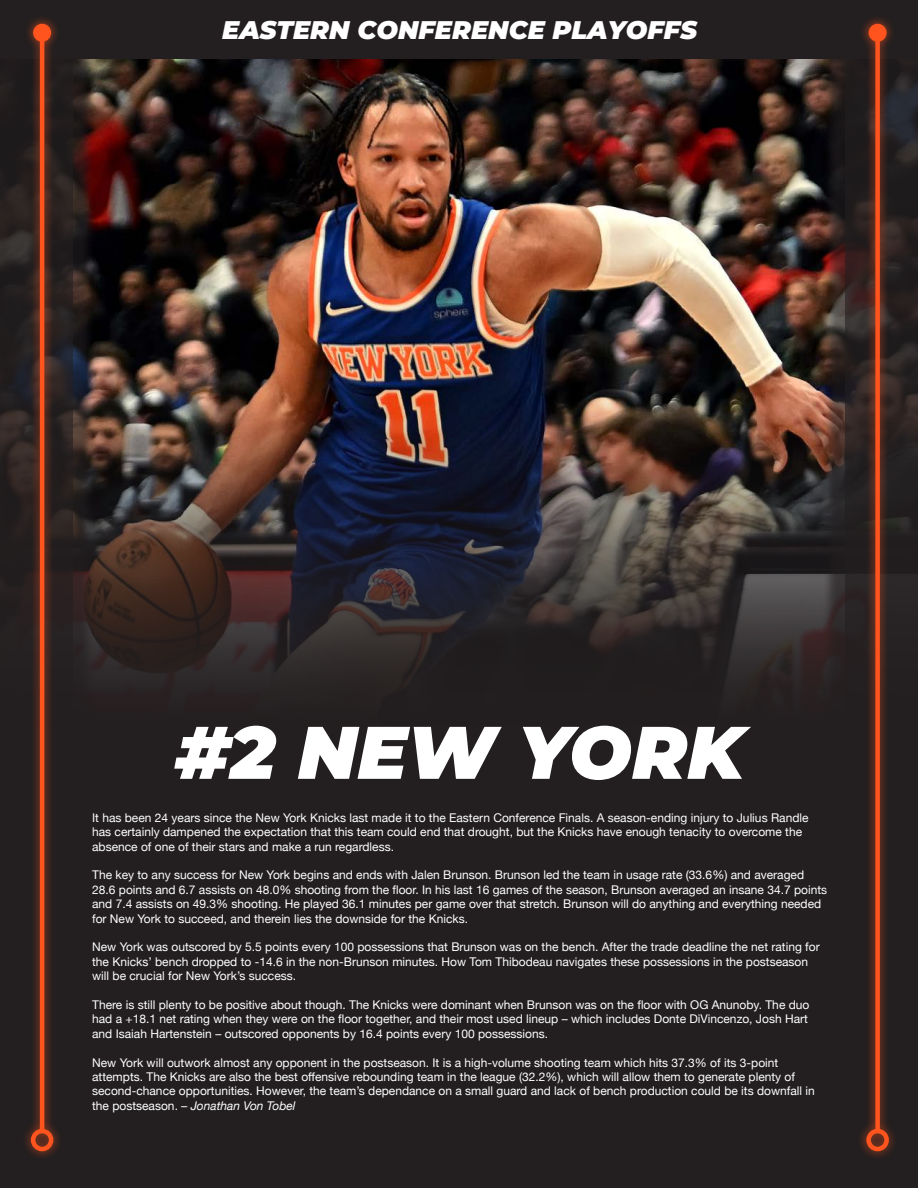
<style>
.page{position:relative;width:918px;height:1188px;background:#231f20}
.page>*{position:absolute;margin:0;border:0;box-sizing:border-box;transform-origin:0 0}
.Golfer_Name{font:italic 900 74.25px "Montserrat";color:#fff}
.Golfer_Name-2{font:italic 900 25.5px "Montserrat";color:#fff}
.t1{font:12px/14.4px "Helvetica Neue";color:#fff}
.s1{font-style:italic}
</style>
<div class="page">
<img style="left:96px;top:60px;width:726px;height:618px">
<div style="left:7px;top:0;width:89px;height:1188px;background:#231f20;opacity:.75"></div>
<div style="left:0;top:0;width:73px;height:1188px;background:#231f20"></div>
<div style="left:22px;top:14px;width:41px;height:1146px;background:#ff541e;opacity:.75"></div>
<hr style="left:40px;top:33px;width:4px;height:1098px;background:#ff541e">
<div style="left:33px;top:24px;width:18px;height:18px;background:#ff541e;border-radius:50%"></div>
<div style="left:31px;top:1129px;width:22px;height:22px;border:4px solid #ff541e;border-radius:50%"></div>
<div style="left:822px;top:0;width:89px;height:1188px;background:#231f20;opacity:.75"></div>
<div style="left:845px;top:0;width:73px;height:1188px;background:#231f20"></div>
<div style="left:857px;top:14px;width:41px;height:1146px;background:#ff541e;opacity:.75"></div>
<div style="left:875px;top:33px;width:5px;height:1098px;background:#ff541e"></div>
<div style="left:869px;top:24px;width:18px;height:18px;background:#ff541e;border-radius:50%"></div>
<div style="left:866px;top:1129px;width:23px;height:22px;border:4px solid #ff541e;border-radius:50%"></div>
<p class="Golfer_Name-2" style="left:222px;top:11px;width:476px">EASTERN CONFERENCE PLAYOFFS</p>
<p class="Golfer_Name" style="left:175px;top:696px;width:570px">#2 NEW YORK</p>
<p class="t1" style="left:92px;top:811px;width:718px">It has been 24 years since the New York Knicks last made it to the Eastern Conference Finals. A season-ending injury to Julius Randle has certainly dampened the expectation that this team could end that drought, but the Knicks have enough tenacity to overcome the absence of one of their stars and make a run regardless.</p>
<p class="t1" style="left:92px;top:869px;width:736px">The key to any success for New York begins and ends with Jalen Brunson. Brunson led the team in usage rate (33.6%) and averaged 28.6 points and 6.7 assists on 48.0% shooting from the floor. In his last 16 games of the season, Brunson averaged an insane 34.7 points and 7.4 assists on 49.3% shooting. He played 36.1 minutes per game over that stretch. Brunson will do anything and everything needed for New York to succeed, and therein lies the downside for the Knicks.</p>
<p class="t1" style="left:92px;top:941px;width:729px">New York was outscored by 5.5 points every 100 possessions that Brunson was on the bench. After the trade deadline the net rating for the Knicks’ bench dropped to -14.6 in the non-Brunson minutes. How Tom Thibodeau navigates these possessions in the postseason will be crucial for New York’s success.</p>
<p class="t1" style="left:92px;top:998px;width:719px">There is still plenty to be positive about though. The Knicks were dominant when Brunson was on the floor with OG Anunoby. The duo had a +18.1 net rating when they were on the floor together, and their most used lineup – which includes Donte DiVincenzo, Josh Hart and Isaiah Hartenstein – outscored opponents by 16.4 points every 100 possessions.</p>
<p class="t1" style="left:92px;top:1056px;width:724px">New York will outwork almost any opponent in the postseason. It is a high-volume shooting team which hits 37.3% of its 3-point attempts. The Knicks are also the best offensive rebounding team in the league (32.2%), which will allow them to generate plenty of second-chance opportunities. However, the team’s dependance on a small guard and lack of bench production could be its downfall in the postseason. <span class="s1">– Jonathan Von Tobel</span></p>
</div>
